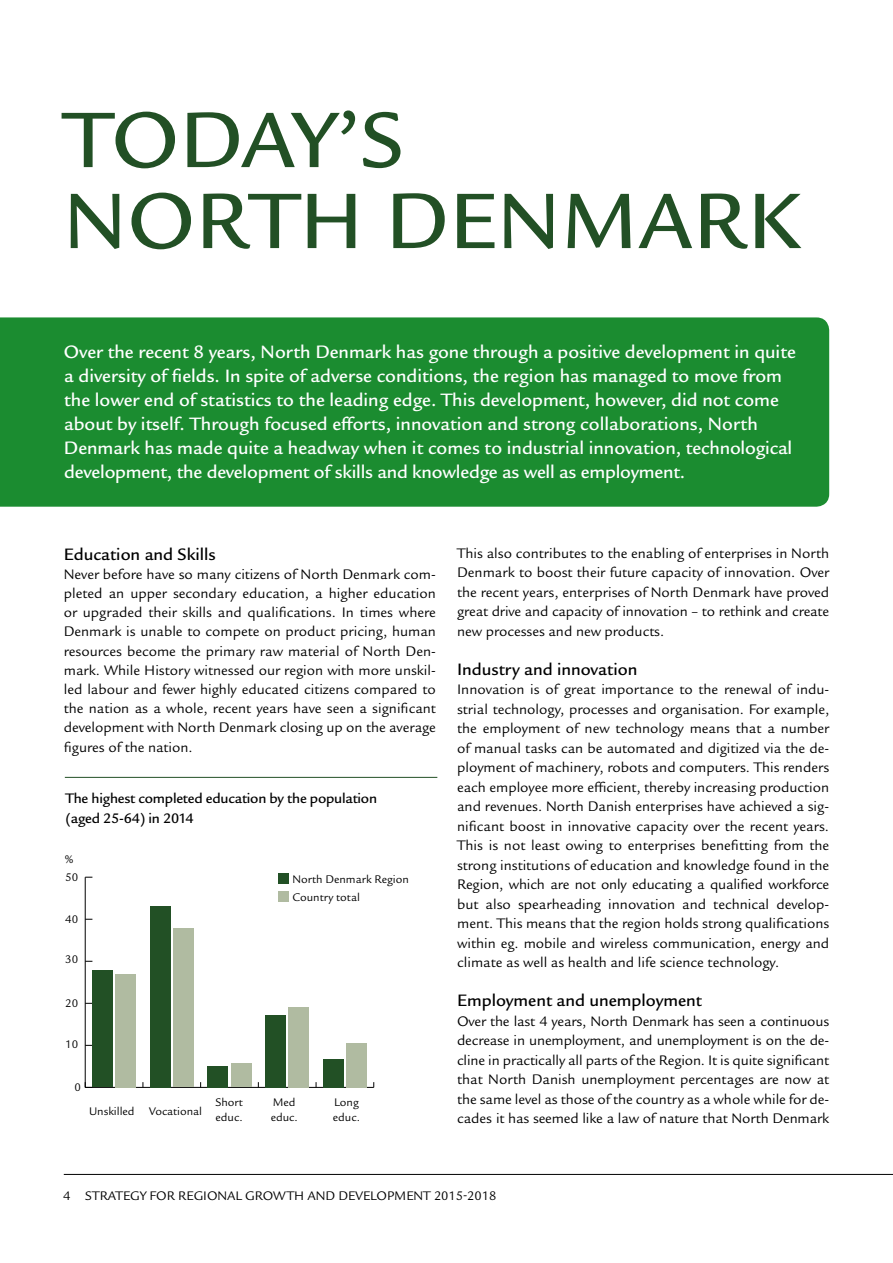
<style>
.page{position:relative;width:893px;height:1263px;background:#fff}
.page>*{position:absolute;margin:0;border:0;box-sizing:border-box;transform-origin:0 0}
.t1{font:500 85.5px/81px "Legacy Sans ITC Std";letter-spacing:.01em;color:#225025}
.t2{font:500 19.5px/24px "Legacy Sans ITC Std";color:#fff}
.t3{font:500 18px "Legacy Sans ITC Std";color:#000}
.t4{font:15px/19.5px "Legacy Sans ITC Std";color:#000;text-align:justify}
.t5{font:500 15px/19.5px "Legacy Sans ITC Std";letter-spacing:-.015em;color:#000}
.t6{font:13.5px "Legacy Sans ITC Std";color:#000}
.t7{font:13.5px "Myriad Pro";color:#000}
.t8{font:13.2px "Myriad Pro";color:#000}
.t9{font:12px/15px "Legacy Sans ITC Std";color:#000}
</style>
<div class="page">
<hr style="left:64px;top:1174px;width:829px;height:1px;background:#000">
<div style="left:0;top:317px;width:829px;height:190px;background:#1b8c30"></div>
<hr style="left:85px;top:1087px;width:289px;height:1px;background:#000">
<hr style="left:85px;top:877px;width:1px;height:210px;background:#000">
<svg style="left:85px;top:1082px;width:7px;height:6px"></svg>
<div style="left:115px;top:974px;width:21px;height:113px;background:#b0bba1"></div>
<div style="left:173px;top:928px;width:21px;height:159px;background:#b0bba1"></div>
<div style="left:231px;top:1063px;width:20px;height:24px;background:#b0bba1"></div>
<div style="left:288px;top:1007px;width:21px;height:80px;background:#b0bba1"></div>
<div style="left:346px;top:1043px;width:21px;height:44px;background:#b0bba1"></div>
<div style="left:92px;top:970px;width:21px;height:117px;background:#225025"></div>
<div style="left:150px;top:906px;width:21px;height:181px;background:#225025"></div>
<div style="left:208px;top:1066px;width:20px;height:21px;background:#225025"></div>
<div style="left:265px;top:1015px;width:21px;height:72px;background:#225025"></div>
<div style="left:323px;top:1059px;width:21px;height:28px;background:#225025"></div>
<hr style="left:65px;top:777px;width:372px;height:1px;background:#225025">
<div style="left:279px;top:873px;width:10px;height:11px;background:#225025"></div>
<div style="left:279px;top:891px;width:10px;height:10px;background:#b0bba1"></div>
<h1 class="t1" style="left:64px;top:100px;width:737px">TODAY’S<br>NORTH DENMARK</h1>
<p class="t2" style="left:64px;top:340px;width:734px">Over the recent 8 years, North Denmark has gone through a positive development in quite a diversity of fields. In spite of adverse conditions, the region has managed to move from the lower end of statistics to the leading edge. This development, however, did not come about by itself. Through focused efforts, innovation and strong collaborations, North Denmark has made quite a headway when it comes to industrial innovation, technological development, the development of skills and knowledge as well as employment.</p>
<p class="t3" style="left:64px;top:544px;width:153px">Education and Skills</p>
<p class="t4" style="left:64px;top:565px;width:374px">Never before have so many citizens of North Denmark com&shy;pleted an upper secondary education, a higher education or upgraded their skills and qualifications. In times where Denmark is unable to compete on product pricing, human resources become the primary raw material of North Den&shy;mark. While History witnessed our region with more unskil&shy;led labour and fewer highly educated citizens compared to the nation as a whole, recent years have seen a significant development with North Denmark closing up on the average figures of the nation.</p>
<p class="t8" style="left:61px;top:643px;width:22px">120</p>
<p class="t8" style="left:61px;top:670px;width:22px">100</p>
<p class="t8" style="left:68px;top:697px;width:15px">80</p>
<p class="t8" style="left:68px;top:724px;width:15px">60</p>
<p class="t8" style="left:68px;top:751px;width:15px">40</p>
<p class="t5" style="left:65px;top:789px;width:313px">The highest completed education by the population (aged 25-64) in 2014</p>
<p class="t8" style="left:75px;top:805px;width:8px">0</p>
<p class="t9" style="left:65px;top:850px;width:14px;line-height:17.9px">%<br>50</p>
<p class="t9" style="left:65px;top:911px;width:14px">40</p>
<p class="t9" style="left:65px;top:952px;width:14px">30</p>
<p class="t9" style="left:65px;top:996px;width:14px">20</p>
<p class="t9" style="left:65px;top:1036px;width:14px">10</p>
<p class="t9" style="left:75px;top:1079px;width:8px">0</p>
<p class="t7" style="left:67px;top:869px;width:15px">50</p>
<p class="t7" style="left:67px;top:911px;width:15px">40</p>
<p class="t7" style="left:67px;top:953px;width:15px">30</p>
<p class="t7" style="left:67px;top:995px;width:15px">20</p>
<p class="t7" style="left:67px;top:1037px;width:15px">10</p>
<p class="t7" style="left:74px;top:1079px;width:8px">0</p>
<p class="t9" style="left:292px;top:870px;width:118px;line-height:18px">North Denmark Region<br>Country total</p>
<p class="t9" style="left:89px;top:1104px;width:115px">Unskilled Vocational</p>
<p class="t9" style="left:215px;top:1095px;width:29px">Short educ.</p>
<p class="t9" style="left:271px;top:1095px;width:29px">Med educ.</p>
<p class="t9" style="left:333px;top:1095px;width:29px">Long educ.</p>
<p class="t4" style="left:457px;top:543px;width:374px">This also contributes to the enabling of enterprises in North Denmark to boost their future capacity of innovation. Over the recent years, enterprises of North Denmark have proved great drive and capacity of innovation – to rethink and create new processes and new products.</p>
<p class="t3" style="left:457px;top:659px;width:182px">Industry and innovation</p>
<p class="t4" style="left:457px;top:680px;width:374px">Innovation is of great importance to the renewal of indu&shy;strial technology, processes and organisation. For example, the employment of new technology means that a number of manual tasks can be automated and digitized via the de&shy;ployment of machinery, robots and computers. This renders each employee more efficient, thereby increasing production and revenues. North Danish enterprises have achieved a sig&shy;nificant boost in innovative capacity over the recent years.<br>This is not least owing to enterprises benefitting from the strong institutions of education and knowledge found in the Region, which are not only educating a qualified workforce but also spearheading innovation and technical develop&shy;ment. This means that the region holds strong qualifications within eg. mobile and wireless communication, energy and climate as well as health and life science technology.</p>
<p class="t3" style="left:457px;top:990px;width:246px">Employment and unemployment</p>
<p class="t4" style="left:457px;top:1011px;width:374px">Over the last 4 years, North Denmark has seen a continuous decrease in unemployment, and unemployment is on the de&shy;cline in practically all parts of the Region. It is quite significant that North Danish unemployment percentages are now at the same level as those of the country as a whole while for de&shy;cades it has seemed like a law of nature that North Denmark</p>
<p class="t6" style="left:63px;top:1188px;width:435px">4 STRATEGY FOR REGIONAL GROWTH AND DEVELOPMENT 2015-2018</p>
</div>
